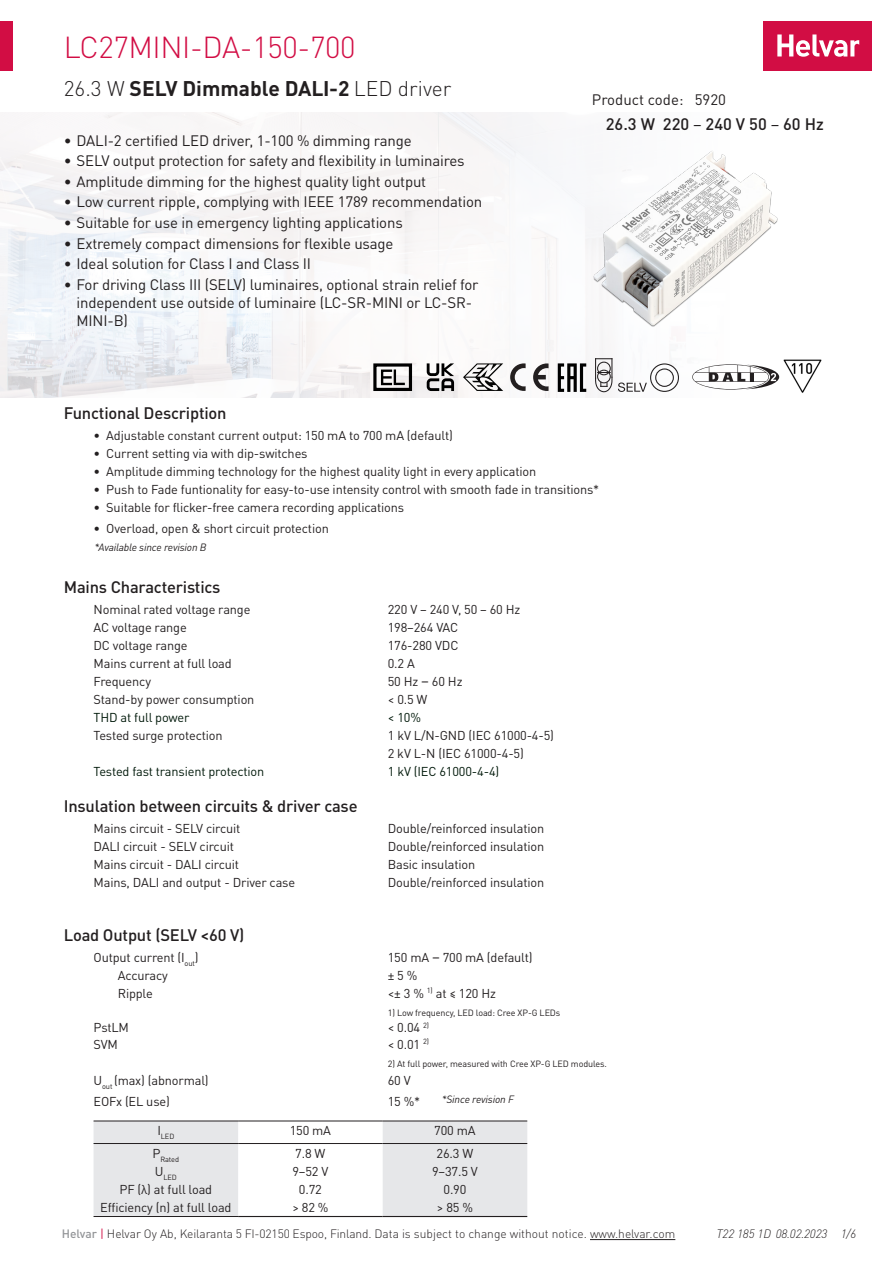
<style>
.page{position:relative;width:893px;height:1263px;background:#fff}
.page>*{position:absolute;margin:0;border:0;box-sizing:border-box;transform-origin:0 0}
.HELVAR_Small_Heading{font:300 30px "DIN Pro";letter-spacing:-.01em;color:#d20d44}
.headlineO{font:700 21px "DIN Pro";color:#231f20}
.Data_subheads{font:500 16.5px "DIN Pro";letter-spacing:-.01em;color:#231f20}
.Tehot{font:500 16.5px "DIN Pro";color:#231f20}
.Tehot-2{font:15px/18px "DIN Pro";letter-spacing:-.01em;color:#231f20}
.Data_bread{font:12.75px "DIN Pro";letter-spacing:-.01em;color:#231f20}
.Data_bread-2{font:12.75px "DIN Pro";letter-spacing:-.01em;color:#00190a}
.t1{font:300 12px "DIN Pro";color:#231f20}
.Documnetn_number{font:italic 300 12px "DIN Pro";letter-spacing:-.005em;color:#231f20}
.Data_bread-3{font:italic 10.5px "DIN Pro";letter-spacing:-.01em;color:#231f20}
.Data_bread-4{font:9px "DIN Pro";letter-spacing:-.01em;color:#231f20}
.Data_bread-5{font:7.5px "DIN Pro";letter-spacing:-.01em;color:#231f20}
.s1{font-weight:300}
.s2{font-weight:400}
.s3{font-size:15px}
.s4{font-weight:500;color:#939598}
.s5{font-weight:400;color:#d20d44}
</style>
<div class="page">
<hr style="left:590px;top:1239px;width:85px;height:1px;background:#231f20">
<img style="left:0;top:113px;width:679px;height:285px">
<div style="left:94px;top:1121px;width:144px;height:95px;background:#e6e7e9"></div>
<div style="left:383px;top:1121px;width:144px;height:95px;background:#e6e7e9"></div>
<hr style="left:238px;top:1216px;width:145px;height:1px;background:#231f20">
<hr style="left:383px;top:1216px;width:144px;height:1px;background:#231f20">
<hr style="left:238px;top:1120px;width:145px;height:1px;background:#231f20">
<hr style="left:383px;top:1120px;width:144px;height:1px;background:#231f20">
<hr style="left:238px;top:1143px;width:145px;height:1px;background:#231f20">
<hr style="left:383px;top:1143px;width:144px;height:1px;background:#231f20">
<hr style="left:94px;top:1143px;width:144px;height:1px;background:#231f20">
<hr style="left:94px;top:1120px;width:144px;height:1px;background:#231f20">
<hr style="left:94px;top:1216px;width:144px;height:1px;background:#231f20">
<img style="left:535px;top:141px;width:243px;height:196px">
<svg style="left:618px;top:382px;width:29px;height:10px"></svg>
<div style="left:655px;top:368px;width:19px;height:19px;border:1px solid #231f20;border-radius:50%"></div>
<div style="left:650px;top:363px;width:29px;height:29px;border:1px solid #231f20;border-radius:50%"></div>
<svg style="left:595px;top:358px;width:17px;height:34px"></svg>
<svg style="left:427px;top:363px;width:27px;height:28px"></svg>
<svg style="left:381px;top:368px;width:25px;height:18px"></svg>
<div style="left:373px;top:363px;width:39px;height:28px;border:3px solid #000"></div>
<div style="left:763px;top:21px;width:109px;height:50px;background:#d20d44"></div>
<svg style="left:777px;top:34px;width:82px;height:23px"></svg>
<div style="left:0;top:21px;width:13px;height:50px;background:#d20d44"></div>
<svg style="left:510px;top:363px;width:39px;height:28px"></svg>
<svg style="left:463px;top:363px;width:40px;height:28px"></svg>
<svg style="left:558px;top:363px;width:28px;height:29px"></svg>
<svg style="left:692px;top:364px;width:87px;height:26px"></svg>
<img style="left:783px;top:359px;width:39px;height:34px">
<p class="HELVAR_Small_Heading" style="left:64px;top:24px;width:293px">LC27MINI-DA-150-700</p>
<p class="headlineO" style="left:64px;top:71px;width:389px"><span class="s1">26.3 W</span> SELV Dimmable DALI-2 <span class="s1">LED driver</span></p>
<p class="Tehot-2" style="left:64px;top:130px;width:350px">• DALI-2 certified LED driver, 1-100 % dimming range</p>
<p class="Tehot-2" style="left:64px;top:150px;width:402px">• SELV output protection for safety and flexibility in luminaires</p>
<p class="Tehot-2" style="left:64px;top:171px;width:364px">• Amplitude dimming for the highest quality light output</p>
<p class="Tehot-2" style="left:64px;top:192px;width:420px">• Low current ripple, complying with IEEE 1789 recommendation</p>
<p class="Tehot-2" style="left:64px;top:212px;width:340px">• Suitable for use in emergency lighting applications</p>
<p class="Tehot-2" style="left:64px;top:233px;width:331px">• Extremely compact dimensions for flexible usage</p>
<p class="Tehot-2" style="left:64px;top:253px;width:249px">• Ideal solution for Class I and Class II</p>
<p class="Tehot-2" style="left:77px;top:274px;width:404px;text-indent:-13px">• For driving Class III (SELV) luminaires, optional strain relief for independent use outside of luminaire (LC-SR-MINI or LC-SR-<br>MINI-B)</p>
<p class="Tehot-2" style="left:592px;top:89px;width:136px">Product code: 5920</p>
<p class="Tehot" style="left:606px;top:110px;width:220px">26.3 W 220 <span class="s2">–</span> 240 V 50 <span class="s2">–</span> 60 Hz</p>
<p class="Data_subheads" style="left:64px;top:399px;width:164px">Functional Description</p>
<p class="Data_bread" style="left:94px;top:425px;width:361px">• Adjustable constant current output: 150 mA to 700 mA (default)</p>
<p class="Data_bread" style="left:94px;top:443px;width:216px">• Current setting via with dip-switches</p>
<p class="Data_bread" style="left:94px;top:461px;width:444px">• Amplitude dimming technology for the highest quality light in every application</p>
<p class="Data_bread" style="left:94px;top:479px;width:507px">• Push to Fade funtionality for easy-to-use intensity control with smooth fade in transitions*</p>
<p class="Data_bread" style="left:94px;top:497px;width:312px">• Suitable for flicker-free camera recording applications</p>
<p class="Data_bread" style="left:94px;top:518px;width:237px">• Overload, open &amp; short circuit protection</p>
<p class="Data_bread-3" style="left:95px;top:538px;width:114px">*Available since revision B</p>
<p class="Data_subheads" style="left:64px;top:573px;width:158px">Mains Characteristics</p>
<p class="Data_bread" style="left:94px;top:599px;width:158px">Nominal rated voltage range</p>
<p class="Data_bread" style="left:388px;top:599px;width:134px">220 V – 240 V, 50 – 60 Hz</p>
<p class="Data_bread" style="left:94px;top:617px;width:95px">AC voltage range</p>
<p class="Data_bread" style="left:388px;top:617px;width:72px">198–264 VAC</p>
<p class="Data_bread" style="left:94px;top:635px;width:96px">DC voltage range</p>
<p class="Data_bread" style="left:388px;top:635px;width:72px">176-280 VDC</p>
<p class="Data_bread" style="left:94px;top:653px;width:140px">Mains current at full load</p>
<p class="Data_bread" style="left:388px;top:653px;width:29px">0.2 A</p>
<p class="Data_bread" style="left:94px;top:671px;width:59px">Frequency</p>
<p class="Data_bread" style="left:388px;top:671px;width:76px">50 Hz <span class="s3">–</span> 60 Hz</p>
<p class="Data_bread" style="left:94px;top:689px;width:162px">Stand-by power consumption</p>
<p class="Data_bread" style="left:388px;top:689px;width:41px">&lt; 0.5 W</p>
<p class="Data_bread-2" style="left:94px;top:707px;width:97px">THD at full power</p>
<p class="Data_bread-2" style="left:388px;top:707px;width:35px">&lt; 10%</p>
<p class="Data_bread" style="left:94px;top:725px;width:131px">Tested surge protection</p>
<p class="Data_bread" style="left:388px;top:725px;width:168px">1 kV L/N-GND (IEC 61000-4-5)</p>
<p class="Data_bread" style="left:388px;top:743px;width:138px">2 kV L-N (IEC 61000-4-5)</p>
<p class="Data_bread-2" style="left:94px;top:761px;width:172px">Tested fast transient protection</p>
<p class="Data_bread-2" style="left:388px;top:761px;width:113px">1 kV (IEC 61000-4-4)</p>
<p class="Data_subheads" style="left:64px;top:792px;width:295px">Insulation between circuits &amp; driver case</p>
<p class="Data_bread" style="left:94px;top:818px;width:148px">Mains circuit - SELV circuit</p>
<p class="Data_bread" style="left:388px;top:818px;width:158px">Double/reinforced insulation</p>
<p class="Data_bread" style="left:94px;top:836px;width:142px">DALI circuit - SELV circuit</p>
<p class="Data_bread" style="left:388px;top:836px;width:158px">Double/reinforced insulation</p>
<p class="Data_bread" style="left:94px;top:854px;width:147px">Mains circuit - DALI circuit</p>
<p class="Data_bread" style="left:388px;top:854px;width:89px">Basic insulation</p>
<p class="Data_bread" style="left:94px;top:872px;width:203px">Mains, DALI and output - Driver case</p>
<p class="Data_bread" style="left:388px;top:872px;width:158px">Double/reinforced insulation</p>
<p class="Data_subheads" style="left:64px;top:921px;width:182px">Load Output (SELV &lt;60 V)</p>
<p class="Data_bread" style="left:94px;top:947px;width:107px">Output current (I<sub>out</sub>)</p>
<p class="Data_bread" style="left:388px;top:947px;width:146px">150 mA <span class="s3">–</span> 700 mA (default)</p>
<p class="Data_bread" style="left:118px;top:965px;width:52px">Accuracy</p>
<p class="Data_bread" style="left:388px;top:965px;width:31px">± 5 %</p>
<p class="Data_bread" style="left:118px;top:983px;width:37px">Ripple</p>
<p class="Data_bread" style="left:388px;top:983px;width:110px">&lt;± 3 % <sup>1)</sup> at ≤ 120 Hz</p>
<p class="Data_bread-4" style="left:388px;top:1005px;width:174px">1) Low frequency, LED load: Cree XP-G LEDs</p>
<p class="Data_bread" style="left:94px;top:1017px;width:37px">PstLM</p>
<p class="Data_bread" style="left:388px;top:1017px;width:43px">&lt; 0.04 <sup>2)</sup></p>
<p class="Data_bread" style="left:94px;top:1034px;width:26px">SVM</p>
<p class="Data_bread" style="left:388px;top:1034px;width:43px">&lt; 0.01 <sup>2)</sup></p>
<p class="Data_bread-4" style="left:388px;top:1056px;width:221px">2) At full power, measured with Cree XP-G LED modules.</p>
<p class="Data_bread" style="left:94px;top:1070px;width:117px">U<sub>out</sub> (max) (abnormal)</p>
<p class="Data_bread" style="left:388px;top:1070px;width:24px">60 V</p>
<p class="Data_bread" style="left:94px;top:1091px;width:78px">EOFx (EL use)</p>
<p class="Data_bread" style="left:388px;top:1091px;width:34px">15 %*</p>
<p class="Data_bread-3" style="left:442px;top:1090px;width:74px">*Since revision F</p>
<p class="Data_bread-5" style="left:157px;top:1130px;width:18px"><sup>I</sup>LED</p>
<p class="Data_bread" style="left:290px;top:1120px;width:43px">150 mA</p>
<p class="Data_bread" style="left:434px;top:1120px;width:43px">700 mA</p>
<p class="Data_bread-5" style="left:152px;top:1153px;width:28px"><sup>P</sup>Rated</p>
<p class="Data_bread" style="left:295px;top:1143px;width:32px">7.8 W</p>
<p class="Data_bread" style="left:437px;top:1143px;width:38px">26.3 W</p>
<p class="Data_bread-5" style="left:155px;top:1171px;width:24px"><sup>U</sup>LED</p>
<p class="Data_bread" style="left:292px;top:1161px;width:37px">9–52 V</p>
<p class="Data_bread" style="left:432px;top:1161px;width:47px">9–37.5 V</p>
<p class="Data_bread" style="left:119px;top:1179px;width:94px">PF (λ) at full load</p>
<p class="Data_bread" style="left:299px;top:1179px;width:24px">0.72</p>
<p class="Data_bread" style="left:443px;top:1179px;width:24px">0.90</p>
<p class="Data_bread" style="left:100px;top:1197px;width:133px">Efficiency (η) at full load</p>
<p class="Data_bread" style="left:292px;top:1197px;width:38px">&gt; 82 %</p>
<p class="Data_bread" style="left:437px;top:1197px;width:38px">&gt; 85 %</p>
<p class="t1" style="left:62px;top:1224px;width:615px"><span class="s4">Helvar</span> <span class="s5">|</span> Helvar Oy Ab, Keilaranta 5 FI-02150 Espoo, Finland. Data is subject to change without notice. www.helvar.com</p>
<p class="Documnetn_number" style="left:716px;top:1224px;width:141px">T22 185 1D 08.02.2023 1/6</p>
</div>
